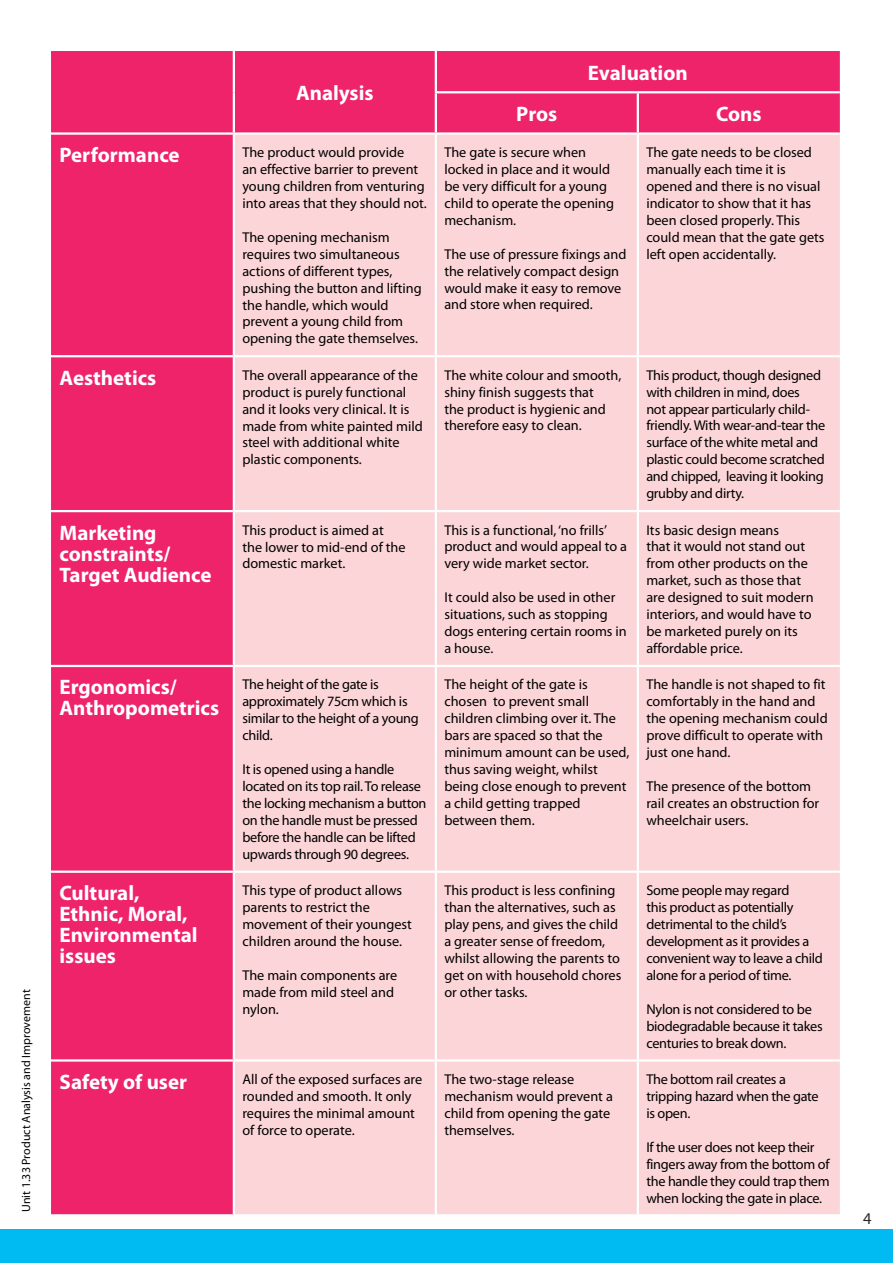
<style>
.page{position:relative;width:893px;height:1263px;background:#fff}
.page>*{position:absolute;margin:0;border:0;box-sizing:border-box;transform-origin:0 0}
.t1{font:700 21px/21px "Myriad Pro";color:#fff}
.t2{font:16.5px "Myriad Pro";color:#292829}
.t3{font:14.25px/17px "Myriad Pro";color:#000}
.t4{font:14.25px/17px "Myriad Pro";letter-spacing:-.02em;color:#000}
.t5{font:12px "Myriad Pro";color:#000}
</style>
<div class="page">
<div style="left:0;top:1229px;width:893px;height:34px;background:#00bbf2"></div>
<div style="left:51px;top:51px;width:182px;height:1163px;background:#ee2369"></div>
<div style="left:235px;top:51px;width:605px;height:81px;background:#ee2369"></div>
<div style="left:235px;top:135px;width:605px;height:1079px;background:#fbd5d7"></div>
<hr style="left:435px;top:51px;width:2px;height:40px;background:#fff">
<hr style="left:435px;top:91px;width:203px;height:2px;background:#fff">
<hr style="left:435px;top:93px;width:2px;height:39px;background:#fff">
<hr style="left:638px;top:91px;width:202px;height:2px;background:#fff">
<hr style="left:637px;top:93px;width:2px;height:39px;background:#fff">
<hr style="left:51px;top:132px;width:183px;height:3px;background:#fff">
<hr style="left:435px;top:135px;width:2px;height:220px;background:#fff">
<hr style="left:637px;top:135px;width:2px;height:220px;background:#fff">
<hr style="left:51px;top:355px;width:183px;height:2px;background:#fff">
<hr style="left:234px;top:355px;width:202px;height:2px;background:#fff">
<hr style="left:436px;top:355px;width:202px;height:2px;background:#fff">
<hr style="left:435px;top:357px;width:2px;height:153px;background:#fff">
<hr style="left:638px;top:355px;width:202px;height:2px;background:#fff">
<hr style="left:637px;top:357px;width:2px;height:153px;background:#fff">
<hr style="left:51px;top:510px;width:183px;height:2px;background:#fff">
<hr style="left:234px;top:510px;width:202px;height:2px;background:#fff">
<hr style="left:436px;top:510px;width:202px;height:2px;background:#fff">
<hr style="left:435px;top:512px;width:2px;height:153px;background:#fff">
<hr style="left:638px;top:510px;width:202px;height:2px;background:#fff">
<hr style="left:637px;top:512px;width:2px;height:153px;background:#fff">
<hr style="left:51px;top:665px;width:183px;height:2px;background:#fff">
<hr style="left:234px;top:665px;width:202px;height:2px;background:#fff">
<hr style="left:436px;top:665px;width:202px;height:2px;background:#fff">
<hr style="left:435px;top:667px;width:2px;height:203px;background:#fff">
<hr style="left:638px;top:665px;width:202px;height:2px;background:#fff">
<hr style="left:637px;top:667px;width:2px;height:203px;background:#fff">
<hr style="left:51px;top:870px;width:183px;height:3px;background:#fff">
<hr style="left:234px;top:870px;width:202px;height:3px;background:#fff">
<hr style="left:436px;top:870px;width:202px;height:3px;background:#fff">
<hr style="left:435px;top:873px;width:2px;height:186px;background:#fff">
<hr style="left:638px;top:870px;width:202px;height:3px;background:#fff">
<hr style="left:637px;top:873px;width:2px;height:186px;background:#fff">
<hr style="left:51px;top:1059px;width:183px;height:2px;background:#fff">
<hr style="left:234px;top:1059px;width:202px;height:2px;background:#fff">
<hr style="left:436px;top:1059px;width:202px;height:2px;background:#fff">
<hr style="left:435px;top:1061px;width:2px;height:153px;background:#fff">
<hr style="left:638px;top:1059px;width:202px;height:2px;background:#fff">
<hr style="left:637px;top:1061px;width:2px;height:153px;background:#fff">
<p class="t5" style="left:19px;top:1212px;width:224px;rotate:-90deg">Unit 1.33 Product Analysis and Improvement</p>
<h1 class="t1" style="left:296px;top:82px;width:79px">Analysis</h1>
<h1 class="t1" style="left:60px;top:144px;width:122px">Performance</h1>
<p class="t3" style="left:242px;top:144px;width:186px">The product would provide<br>an effective barrier to prevent young children from venturing into areas that they should not.</p>
<p class="t3" style="left:242px;top:228px;width:181px">The opening mechanism requires two simultaneous actions of different types, pushing the button and lifting the handle, which would prevent a young child from opening the gate themselves.</p>
<h1 class="t1" style="left:588px;top:61px;width:101px">Evaluation</h1>
<h1 class="t1" style="left:516px;top:103px;width:43px">Pros</h1>
<h1 class="t1" style="left:716px;top:103px;width:47px">Cons</h1>
<p class="t3" style="left:444px;top:143px;width:171px">The gate is secure when locked in place and it would be very difficult for a young child to operate the opening mechanism.</p>
<p class="t3" style="left:444px;top:245px;width:184px">The use of pressure fixings and the relatively compact design would make it easy to remove and store when required.</p>
<p class="t3" style="left:646px;top:143px;width:180px">The gate needs to be closed manually each time it is opened and there is no visual indicator to show that it has been closed properly. This could mean that the gate gets left open accidentally.</p>
<h1 class="t1" style="left:60px;top:366px;width:98px">Aesthetics</h1>
<p class="t3" style="left:242px;top:366px;width:182px">The overall appearance of the product is purely functional and it looks very clinical. It is made from white painted mild steel with additional white plastic components.</p>
<p class="t3" style="left:444px;top:366px;width:178px">The white colour and smooth, shiny finish suggests that<br>the product is hygienic and therefore easy to clean.</p>
<p class="t4" style="left:646px;top:366px;width:180px">This product, though designed with children in mind, does<br>not appear particularly child&shy;friendly. With wear-and-tear the surface of the white metal and plastic could become scratched and chipped, leaving it looking grubby and dirty.</p>
<h1 class="t1" style="left:60px;top:521px;width:154px">Marketing constraints/<br>Target Audience</h1>
<p class="t3" style="left:242px;top:521px;width:165px">This product is aimed at the lower to mid-end of the domestic market.</p>
<p class="t3" style="left:444px;top:521px;width:184px">This is a functional, ‘no frills’ product and would appeal to a very wide market sector.</p>
<p class="t3" style="left:444px;top:589px;width:184px">It could also be used in other situations, such as stopping dogs entering certain rooms in a house.</p>
<p class="t3" style="left:646px;top:521px;width:169px">Its basic design means<br>that it would not stand out from other products on the market, such as those that are designed to suit modern interiors, and would have to be marketed purely on its affordable price.</p>
<h1 class="t1" style="left:60px;top:676px;width:161px">Ergonomics/<br>Anthropometrics</h1>
<p class="t4" style="left:242px;top:676px;width:178px">The height of the gate is approximately 75cm which is similar to the height of a young child.</p>
<p class="t4" style="left:242px;top:761px;width:186px">It is opened using a handle located on its top rail. To release the locking mechanism a button on the handle must be pressed before the handle can be lifted upwards through 90 degrees.</p>
<h1 class="t1" style="left:60px;top:882px;width:140px">Cultural,<br>Ethnic, Moral,<br>Environmental issues</h1>
<p class="t3" style="left:242px;top:882px;width:171px">This type of product allows parents to restrict the movement of their youngest children around the house.</p>
<p class="t3" style="left:242px;top:966px;width:156px">The main components are made from mild steel and nylon.</p>
<p class="t3" style="left:444px;top:676px;width:186px">The height of the gate is chosen to prevent small children climbing over it. The bars are spaced so that the minimum amount can be used, thus saving weight, whilst being close enough to prevent a child getting trapped between them.</p>
<p class="t3" style="left:646px;top:676px;width:183px">The handle is not shaped to fit comfortably in the hand and the opening mechanism could prove difficult to operate with just one hand.</p>
<p class="t3" style="left:646px;top:777px;width:174px">The presence of the bottom rail creates an obstruction for wheelchair users.</p>
<p class="t3" style="left:444px;top:882px;width:178px">This product is less confining than the alternatives, such as play pens, and gives the child a greater sense of freedom, whilst allowing the parents to get on with household chores or other tasks.</p>
<p class="t4" style="left:646px;top:881px;width:178px">Some people may regard<br>this product as potentially detrimental to the child’s development as it provides a convenient way to leave a child alone for a period of time.</p>
<p class="t4" style="left:646px;top:1000px;width:178px">Nylon is not considered to be biodegradable because it takes centuries to break down.</p>
<h1 class="t1" style="left:60px;top:1071px;width:129px">Safety of user</h1>
<p class="t3" style="left:242px;top:1070px;width:181px">All of the exposed surfaces are rounded and smooth. It only requires the minimal amount of force to operate.</p>
<p class="t3" style="left:444px;top:1070px;width:170px">The two-stage release mechanism would prevent a child from opening the gate themselves.</p>
<p class="t4" style="left:646px;top:1070px;width:174px">The bottom rail creates a tripping hazard when the gate is open.</p>
<p class="t4" style="left:646px;top:1138px;width:185px">If the user does not keep their fingers away from the bottom of the handle they could trap them when locking the gate in place.</p>
<p class="t2" style="left:863px;top:1208px;width:10px">4</p>
</div>
